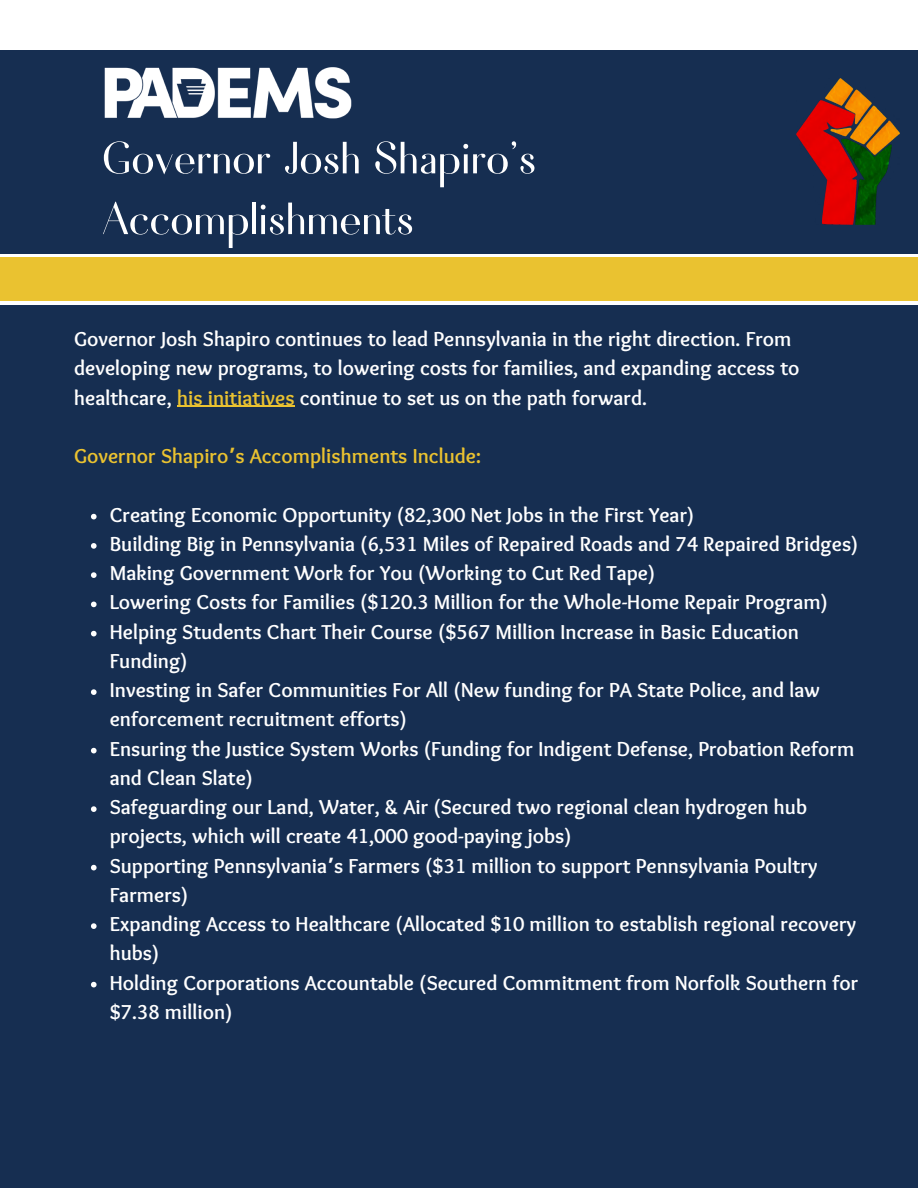
<style>
.page{position:relative;width:918px;height:1188px;background:#fff}
.page>*{position:absolute;margin:0;border:0;box-sizing:border-box;transform-origin:0 0}
.t1{font:60.3px/60.8px "Fiona";color:#fff}
.t2{font:700 21px/29.2px "Sukar";color:#fff}
.t3{font:700 21px "Sukar";color:#eac230}
.s1{color:#eac230}
.s2{font-family:"Noto Sans Gurmukhi"}
</style>
<div class="page">
<div style="left:0;top:257px;width:918px;height:44px;background:#eac230"></div>
<div style="left:0;top:50px;width:918px;height:203px;background:#162e51"></div>
<img style="left:104px;top:67px;width:248px;height:52px">
<div style="left:0;top:306px;width:918px;height:882px;background:#162e51"></div>
<hr style="left:177px;top:406px;width:118px;height:1px;background:#eac230">
<svg style="left:91px;top:514px;width:6px;height:5px"></svg>
<svg style="left:91px;top:543px;width:6px;height:6px"></svg>
<svg style="left:91px;top:572px;width:6px;height:6px"></svg>
<svg style="left:91px;top:602px;width:6px;height:5px"></svg>
<svg style="left:91px;top:631px;width:6px;height:5px"></svg>
<svg style="left:91px;top:689px;width:6px;height:6px"></svg>
<svg style="left:91px;top:748px;width:6px;height:5px"></svg>
<svg style="left:91px;top:806px;width:6px;height:6px"></svg>
<svg style="left:91px;top:865px;width:6px;height:5px"></svg>
<svg style="left:91px;top:923px;width:6px;height:6px"></svg>
<svg style="left:91px;top:982px;width:6px;height:5px"></svg>
<img style="left:796px;top:79px;width:104px;height:146px">
<h1 class="t1" style="left:102px;top:125px;width:435px">Governor Josh Shapiro’s<br>Accomplishments</h1>
<p class="t2" style="left:74px;top:326px;width:727px">Governor Josh Shapiro continues to lead Pennsylvania in the right direction. From developing new programs, to lowering costs for families, and expanding access to healthcare, <span class="s1">his initiatives</span> continue to set us on the path forward.</p>
<p class="t3" style="left:74px;top:444px;width:409px">Governor Shapiro<span class="s2">’</span>s Accomplishments Include:</p>
<p class="t2" style="left:110px;top:502px;width:750px">Creating Economic Opportunity (82,300 Net Jobs in the First Year)<br>Building Big in Pennsylvania (6,531 Miles of Repaired Roads and 74 Repaired Bridges)<br>Making Government Work for You (Working to Cut Red Tape)<br>Lowering Costs for Families ($120.3 Million for the Whole-Home Repair Program)<br>Helping Students Chart Their Course ($567 Million Increase in Basic Education Funding)<br>Investing in Safer Communities For All (New funding for PA State Police, and law enforcement recruitment efforts)<br>Ensuring the Justice System Works (Funding for Indigent Defense, Probation Reform and Clean Slate)<br>Safeguarding our Land, Water, &amp; Air (Secured two regional clean hydrogen hub projects, which will create 41,000 good-paying jobs)<br>Supporting Pennsylvania<span class="s2">’</span>s Farmers ($31 million to support Pennsylvania Poultry Farmers)<br>Expanding Access to Healthcare (Allocated $10 million to establish regional recovery hubs)<br>Holding Corporations Accountable (Secured Commitment from Norfolk Southern for $7.38 million)</p>
</div>
